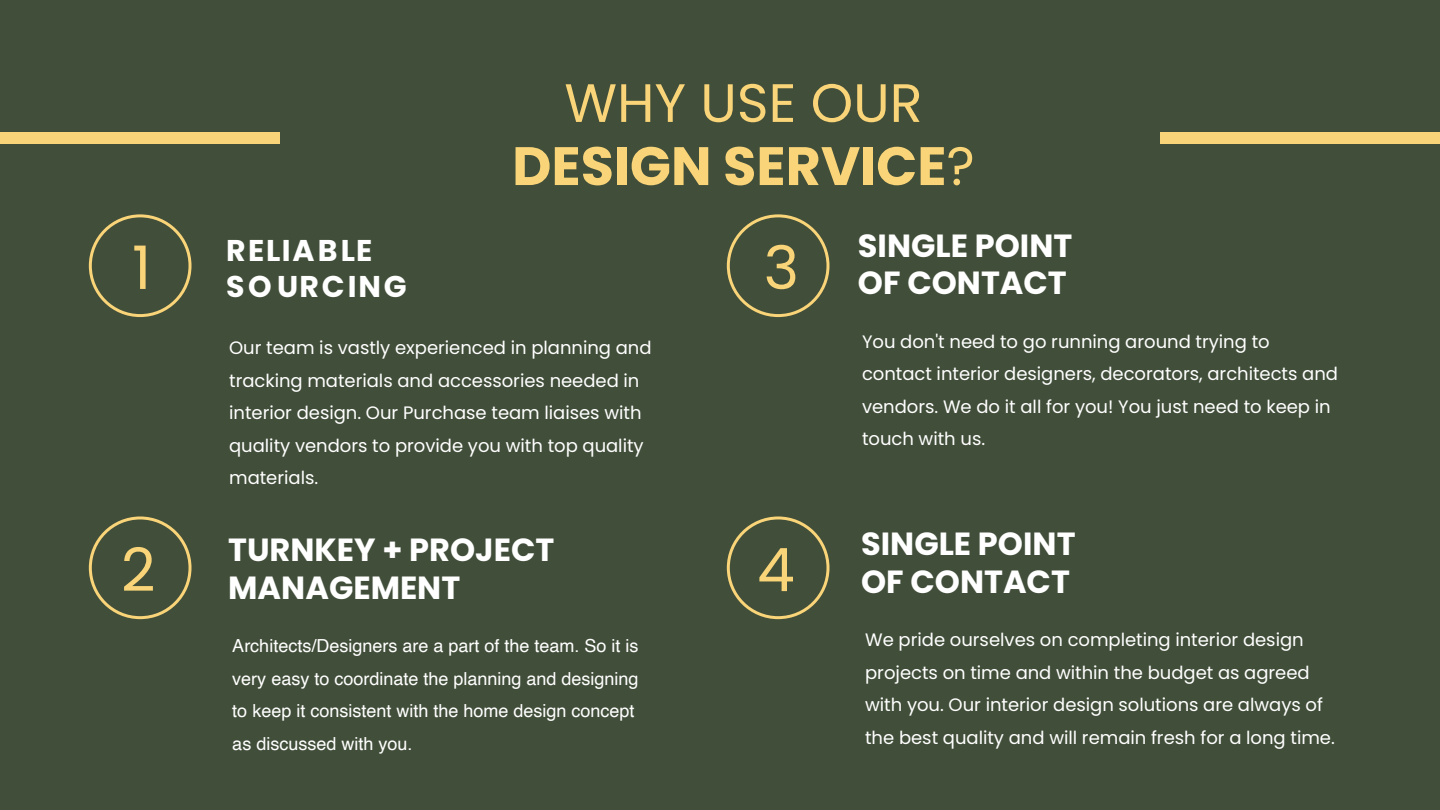
<style>
.page{position:relative;width:1440px;height:810px;background:#414e39}
.page>*{position:absolute;margin:0;border:0;box-sizing:border-box;transform-origin:0 0}
.t1{font:60px "Poppins";color:#f9d479}
.t2{font:700 54px/63.1px "Poppins";color:#f9d479;text-align:center}
.t3{font:700 32px/37.9px "Poppins";color:#fff}
.t4{font:700 30px/36px "Poppins";letter-spacing:.085em;color:#fff}
.t5{font:18px/32.6px "Poppins";color:#fff}
.t6{font:18px/32.6px "Helvetica";color:#fff}
.s1{font-weight:400}
</style>
<div class="page">
<div style="left:1160px;top:132px;width:280px;height:11px;background:#f9d479"></div>
<div style="left:0;top:132px;width:280px;height:11px;background:#f9d479"></div>
<div style="left:89px;top:214px;width:103px;height:103px;border:3px solid #f9d479;border-radius:50%"></div>
<div style="left:89px;top:516px;width:103px;height:103px;border:3px solid #f9d479;border-radius:50%"></div>
<div style="left:727px;top:214px;width:103px;height:103px;border:3px solid #f9d479;border-radius:50%"></div>
<div style="left:727px;top:516px;width:103px;height:103px;border:3px solid #f9d479;border-radius:50%"></div>
<h1 class="t1" style="left:132px;top:233px;width:21px">1</h1>
<h1 class="t1" style="left:121px;top:535px;width:36px">2</h1>
<h2 class="t2" style="left:512px;top:72px;width:464px"><span class="s1">WHY USE OUR<br></span>DESIGN SERVICE<span class="s1">?</span></h2>
<h3 class="t4" style="left:226px;top:232px;width:182px">RELIABLE<br>SOURCING</h3>
<p class="t5" style="left:229px;top:331px;width:424px">Our team is vastly experienced in planning and tracking materials and accessories needed in interior design. Our Purchase team liaises with quality vendors to provide you with top quality materials.</p>
<h3 class="t3" style="left:228px;top:531px;width:328px">TURNKEY + PROJECT<br>MANAGEMENT</h3>
<p class="t6" style="left:232px;top:630px;width:408px">Architects/Designers are a part of the team. So it is very easy to coordinate the planning and designing to keep it consistent with the home design concept as discussed with you.</p>
<h1 class="t1" style="left:764px;top:233px;width:37px">3</h1>
<h1 class="t1" style="left:757px;top:535px;width:39px">4</h1>
<h3 class="t3" style="left:858px;top:227px;width:216px">SINGLE POINT<br>OF CONTACT</h3>
<p class="t5" style="left:862px;top:325px;width:478px">You don't need to go running around trying to contact interior designers, decorators, architects and vendors. We do it all for you! You just need to keep in touch with us.</p>
<h3 class="t3" style="left:861px;top:525px;width:216px">SINGLE POINT<br>OF CONTACT</h3>
<p class="t5" style="left:865px;top:624px;width:471px">We pride ourselves on completing interior design projects on time and within the budget as agreed with you. Our interior design solutions are always of the best quality and will remain fresh for a long time.</p>
</div>
